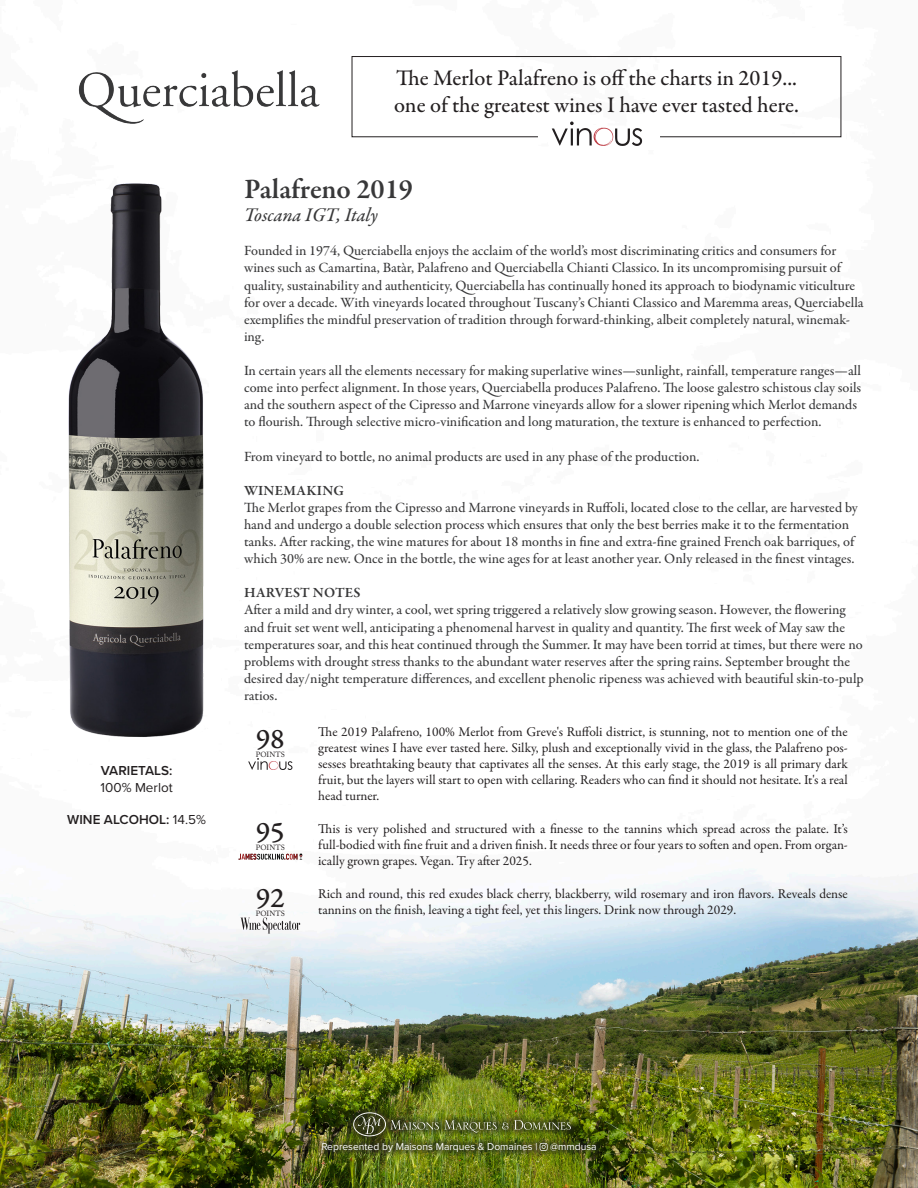
<style>
.page{position:relative;width:918px;height:1188px;background:#fff}
.page>*{position:absolute;margin:0;border:0;box-sizing:border-box;transform-origin:0 0}
.t1{font:30px "Garamond Premr Pro Capt";color:#231f20}
.t2{font:600 28.5px "Garamond Premr Pro";color:#383839}
.t3{font:500 22.5px "Garamond Premr Pro";letter-spacing:-.005em;color:#231f20}
.t4{font:19.5px "Garamond Premr Pro Med It";letter-spacing:-.01em;color:#383839}
.t5{font:500 14.25px/17.1px "Garamond Premr Pro";color:#383839}
.t6{font:600 14.25px "Garamond Premr Pro";letter-spacing:.02em;color:#383839}
.t7{font:13.5px/16.2px "Garamond Premr Pro";color:#231f20;text-align:justify}
.t8{font:600 13.5px "Proxima Nova";color:#231f20}
.t9{font:13.5px "Proxima Nova";color:#231f20}
.t10{font:10.35px "Proxima Nova";color:#fff}
.t11{font:7.5px "Adobe Caslon Pro";color:#231f20}
.s1{font-weight:400}
</style>
<div class="page">
<img style="left:0;top:762px;width:918px;height:426px">
<img style="left:68px;top:183px;width:136px;height:554px">
<img style="left:78px;top:70px;width:242px;height:54px">
<svg style="left:351px;top:56px;width:491px;height:90px"></svg>
<svg style="left:248px;top:758px;width:44px;height:12px"></svg>
<svg style="left:238px;top:854px;width:64px;height:6px"></svg>
<svg style="left:240px;top:917px;width:60px;height:17px"></svg>
<div style="left:315px;top:1105px;width:289px;height:55px;background:#231f20;opacity:.54"></div>
<img style="left:353px;top:1112px;width:155px;height:24px">
<svg style="left:514px;top:1120px;width:57px;height:10px"></svg>
<svg style="left:540px;top:1143px;width:8px;height:8px"></svg>
<p class="t8" style="left:101px;top:761px;width:73px">VARIETALS:</p>
<p class="t9" style="left:101px;top:777px;width:74px">100% Merlot</p>
<p class="t8" style="left:67px;top:809px;width:140px">WINE ALCOHOL: <span class="s1">14.5%</span></p>
<p class="t3" style="left:396px;top:65px;width:402px">The Merlot Palafreno is off the charts in 2019...</p>
<p class="t3" style="left:394px;top:92px;width:406px">one of the greatest wines I have ever tasted here.</p>
<p class="t2" style="left:244px;top:171px;width:170px">Palafreno 2019</p>
<p class="t4" style="left:244px;top:203px;width:135px">Toscana IGT, Italy</p>
<p class="t5" style="left:244px;top:243px;width:621px">Founded in 1974, Querciabella enjoys the acclaim of the world’s most discriminating critics and consumers for wines such as Camartina, Batàr, Palafreno and Querciabella Chianti Classico. In its uncompromising pursuit of quality, sustainability and authenticity, Querciabella has continually honed its approach to biodynamic viticulture for over a decade. With vineyards located throughout Tuscany’s Chianti Classico and Maremma areas, Querciabella exemplifies the mindful preservation of tradition through forward-thinking, albeit completely natural, winemak&shy;ing.</p>
<p class="t5" style="left:244px;top:362px;width:619px">In certain years all the elements necessary for making superlative wines—sunlight, rainfall, temperature ranges—all come into perfect alignment. In those years, Querciabella produces Palafreno. The loose galestro schistous clay soils and the southern aspect of the Cipresso and Marrone vineyards allow for a slower ripening which Merlot demands to flourish. Through selective micro-vinification and long maturation, the texture is enhanced to perfection.</p>
<p class="t5" style="left:244px;top:448px;width:457px">From vineyard to bottle, no animal products are used in any phase of the production.</p>
<p class="t6" style="left:244px;top:482px;width:102px">WINEMAKING</p>
<p class="t5" style="left:244px;top:499px;width:615px">The Merlot grapes from the Cipresso and Marrone vineyards in Ruffoli, located close to the cellar, are harvested by hand and undergo a double selection process which ensures that only the best berries make it to the fermentation tanks. After racking, the wine matures for about 18 months in fine and extra-fine grained French oak barriques, of which 30% are new. Once in the bottle, the wine ages for at least another year. Only released in the finest vintages.</p>
<p class="t6" style="left:244px;top:584px;width:118px">HARVEST NOTES</p>
<p class="t5" style="left:244px;top:602px;width:621px">After a mild and dry winter, a cool, wet spring triggered a relatively slow growing season. However, the flowering and fruit set went well, anticipating a phenomenal harvest in quality and quantity. The first week of May saw the temperatures soar, and this heat continued through the Summer. It may have been torrid at times, but there were no problems with drought stress thanks to the abundant water reserves after the spring rains. September brought the desired day/night temperature differences, and excellent phenolic ripeness was achieved with beautiful skin-to-pulp ratios.</p>
<p class="t1" style="left:256px;top:720px;width:31px">98</p>
<p class="t11" style="left:256px;top:750px;width:30px">POINTS</p>
<p class="t1" style="left:256px;top:814px;width:31px">95</p>
<p class="t11" style="left:256px;top:843px;width:30px">POINTS</p>
<p class="t1" style="left:256px;top:879px;width:31px">92</p>
<p class="t11" style="left:256px;top:909px;width:30px">POINTS</p>
<p class="t7" style="left:318px;top:724px;width:531px">The 2019 Palafreno, 100% Merlot from Greve's Ruffoli district, is stunning, not to mention one of the greatest wines I have ever tasted here. Silky, plush and exceptionally vivid in the glass, the Palafreno pos&shy;sesses breathtaking beauty that captivates all the senses. At this early stage, the 2019 is all primary dark fruit, but the layers will start to open with cellaring. Readers who can find it should not hesitate. It's a real head turner.</p>
<p class="t7" style="left:318px;top:821px;width:531px">This is very polished and structured with a finesse to the tannins which spread across the palate. It’s full-bodied with fine fruit and a driven finish. It needs three or four years to soften and open. From organ&shy;ically grown grapes. Vegan. Try after 2025.</p>
<p class="t7" style="left:318px;top:886px;width:531px">Rich and round, this red exudes black cherry, blackberry, wild rosemary and iron flavors. Reveals dense tannins on the finish, leaving a tight feel, yet this lingers. Drink now through 2029.</p>
<p class="t10" style="left:321px;top:1139px;width:277px">Represented by Maisons Marques &amp; Domaines | @mmdusa</p>
</div>
